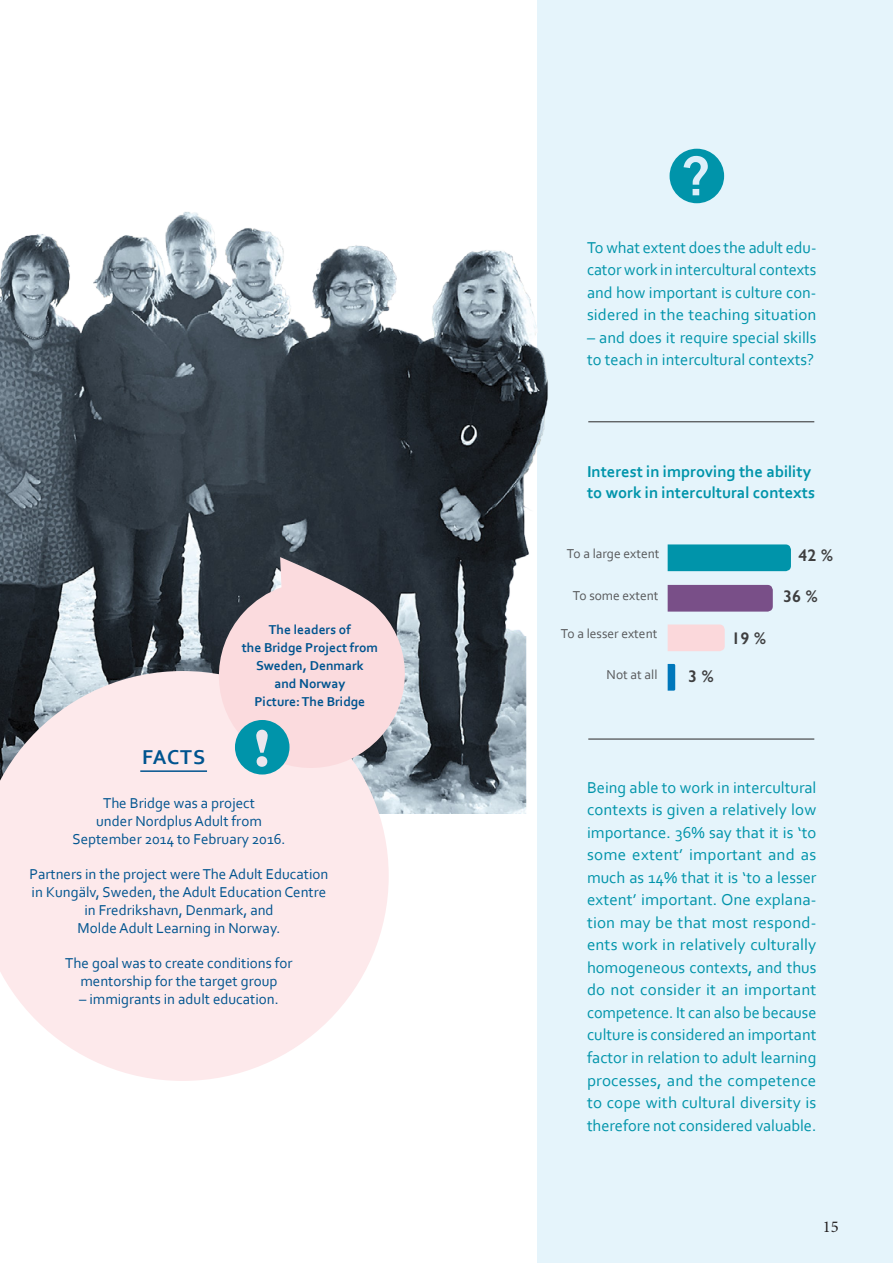
<style>
.page{position:relative;width:893px;height:1263px;background:#fff}
.page>*{position:absolute;margin:0;border:0;box-sizing:border-box;transform-origin:0 0}
.t1{font:800 52.5px "Sagona";color:#ebe6ed}
.t2{font:700 21px "Corbel";letter-spacing:.035em;color:#00548f}
.t3{font:600 16.95px "Gill Sans";color:#3e3e3f}
.t4{font:16.5px/22.5px "Corbel";color:#0094aa;text-align:justify}
.t5{font:700 16.5px/21px "Corbel";color:#0094aa}
.t6{font:16.5px "Minion Pro";color:#231f20}
.t7{font:15px/18px "Corbel";color:#00548f;text-align:center}
.t8{font:700 13.5px/18px "Corbel";color:#00548f;text-align:center}
.t9{font:13.5px "Corbel";color:#57585a}
</style>
<div class="page">
<div style="left:537px;top:0;width:356px;height:1263px;background:#e5f4fb"></div>
<img style="left:0;top:212px;width:548px;height:602px">
<div style="left:670px;top:149px;width:54px;height:54px;background:#0094aa;border-radius:50%"></div>
<svg style="left:684px;top:156px;width:24px;height:39px"></svg>
<div style="left:668px;top:544px;width:123px;height:27px;background:#0094aa"></div>
<div style="left:668px;top:585px;width:105px;height:27px;background:#794f88"></div>
<div style="left:668px;top:624px;width:57px;height:27px;background:#fbd8db"></div>
<svg style="left:668px;top:664px;width:7px;height:27px"></svg>
<svg style="left:0;top:671px;width:389px;height:410px;fill:#fde9eb"></svg>
<svg style="left:209px;top:557px;width:206px;height:221px;fill:#fbdbde"></svg>
<hr style="left:140px;top:770px;width:67px;height:2px;background:#00548f">
<div style="left:235px;top:720px;width:54px;height:54px;background:#0094aa;border-radius:50%"></div>
<hr style="left:588px;top:421px;width:226px;height:1px;background:#3e3e3f">
<hr style="left:588px;top:738px;width:226px;height:2px;background:#3e3e3f">
<p class="t2" style="left:142px;top:744px;width:65px">Facts</p>
<p class="t8" style="left:242px;top:620px;width:138px">The leaders of<br>the Bridge Project from<br>Sweden, Denmark<br>and Norway<br>Picture: The Bridge</p>
<h1 class="t1" style="left:254px;top:715px;width:18px">!</h1>
<p class="t7" style="left:72px;top:793px;width:215px">The Bridge was a project<br>under Nordplus Adult from<br>September 2014 to February 2016.</p>
<p class="t7" style="left:30px;top:864px;width:300px">Partners in the project were The Adult Education in Kungälv, Sweden, the Adult Education Centre in Fredrikshavn, Denmark, and<br>Molde Adult Learning in Norway.</p>
<p class="t7" style="left:65px;top:953px;width:229px">The goal was to create conditions for mentorship for the target group</p>
<p class="t7" style="left:79px;top:989px;width:201px">– immigrants in adult education.</p>
<p class="t4" style="left:587px;top:236px;width:231px">To what extent does the adult edu&shy;cator work in intercultural contexts and how important is culture con&shy;sidered in the teaching situation</p>
<p class="t4" style="left:587px;top:326px;width:231px">– and does it require special skills to teach in intercultural contexts?</p>
<p class="t5" style="left:587px;top:460px;width:230px">I nterest in improving the ability to work in intercultural contexts</p>
<p class="t9" style="left:567px;top:545px;width:94px">To a large extent</p>
<p class="t9" style="left:573px;top:587px;width:87px">To some extent</p>
<p class="t9" style="left:561px;top:625px;width:98px">To a lesser extent</p>
<p class="t9" style="left:607px;top:666px;width:52px">Not at all</p>
<p class="t3" style="left:688px;top:665px;width:27px">3 %</p>
<p class="t3" style="left:731px;top:628px;width:36px">19 %</p>
<p class="t3" style="left:799px;top:545px;width:36px">42 %</p>
<p class="t3" style="left:783px;top:586px;width:36px">36 %</p>
<p class="t4" style="left:587px;top:776px;width:231px">Being able to work in intercultural contexts is given a relatively low importance. 36% say that it is ‘to some extent’ important and as much as 14% that it is ‘to a lesser extent’ important. One explana&shy;tion may be that most respond&shy;ents work in relatively culturally homogeneous contexts, and thus do not consider it an important competence. It can also be because culture is considered an important factor in relation to adult learning processes, and the competence to cope with cultural diversity is therefore not considered valuable.</p>
<p class="t6" style="left:823px;top:1216px;width:17px">15</p>
</div>
